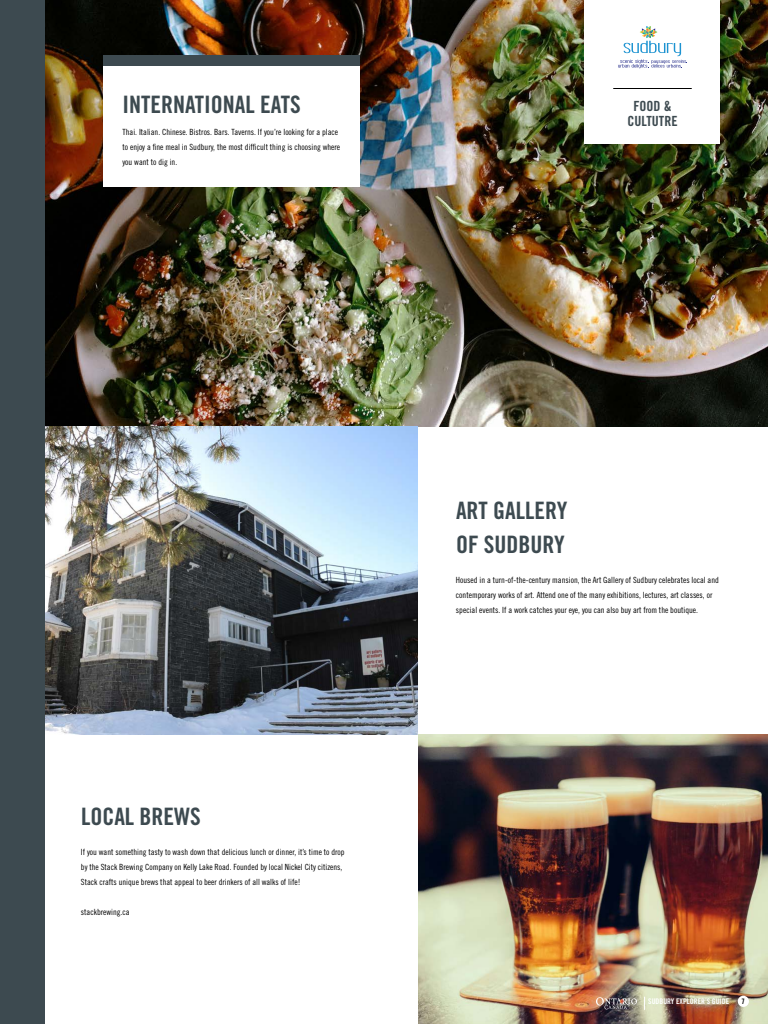
<style>
.page{position:relative;width:768px;height:1024px;background:#fff}
.page>*{position:absolute;margin:0;border:0;box-sizing:border-box;transform-origin:0 0}
.t1{font:24px/34.5px "Trade Gothic LT Std Bd Cn 20";color:#3d4a50}
.t2{font:14px/15.5px "Trade Gothic LT Std Bd Cn 20";color:#3d4a50;text-align:center}
.t3{font:8.5px/15px "Trade Gothic LT Std Cn 18";color:#000}
.t4{font:7.75px "Trade Gothic LT Std Bd Cn 20";color:#fff}
.t5{font:7.5px "Trade Gothic LT Std Bd Cn 20";color:#000}
</style>
<div class="page">
<img style="left:45px;top:0;width:723px;height:426px">
<img style="left:45px;top:427px;width:373px;height:307px">
<img style="left:418px;top:734px;width:350px;height:290px">
<div style="left:584px;top:0;width:136px;height:144px;background:#fff"></div>
<svg style="left:618px;top:26px;width:69px;height:42px"></svg>
<hr style="left:613px;top:88px;width:79px;height:1px;background:#000">
<div style="left:0;top:0;width:45px;height:1024px;background:#3d4a50"></div>
<div style="left:738px;top:996px;width:11px;height:11px;background:#fff;border-radius:50%"></div>
<svg style="left:596px;top:997px;width:41px;height:12px"></svg>
<svg style="left:644px;top:997px;width:1px;height:13px"></svg>
<div style="left:104px;top:56px;width:256px;height:131px;background:#fff"></div>
<div style="left:104px;top:56px;width:256px;height:10px;background:#3d4a50"></div>
<h1 class="t1" style="left:122px;top:87px;width:180px">INTERNATIONAL EATS</h1>
<p class="t3" style="left:122px;top:125px;width:219px">Thai. Italian. Chinese. Bistros. Bars. Taverns. If you’re looking for a place to enjoy a fine meal in Sudbury, the most difficult thing is choosing where you want to dig in.</p>
<h2 class="t2" style="left:627px;top:98px;width:52px">FOOD &amp;<br>CULTUTRE</h2>
<h1 class="t1" style="left:81px;top:799px;width:121px">LOCAL BREWS</h1>
<p class="t3" style="left:81px;top:845px;width:265px">If you want something tasty to wash down that delicious lunch or dinner, it’s time to drop by the Stack Brewing Company on Kelly Lake Road. Founded by local Nickel City citizens,<br>Stack crafts unique brews that appeal to beer drinkers of all walks of life!</p>
<p class="t3" style="left:81px;top:905px;width:50px">stackbrewing.ca</p>
<h1 class="t1" style="left:456px;top:493px;width:113px">ART GALLERY<br>OF SUDBURY</h1>
<p class="t3" style="left:456px;top:573px;width:264px">Housed in a turn-of-the-century mansion, the Art Gallery of Sudbury celebrates local and contemporary works of art. Attend one of the many exhibitions, lectures, art classes, or special events. If a work catches your eye, you can also buy art from the boutique.</p>
<p class="t4" style="left:648px;top:997px;width:82px">SUDBURY EXPLORER’S GUIDE</p>
<p class="t5" style="left:742px;top:997px;width:5px">7</p>
</div>
